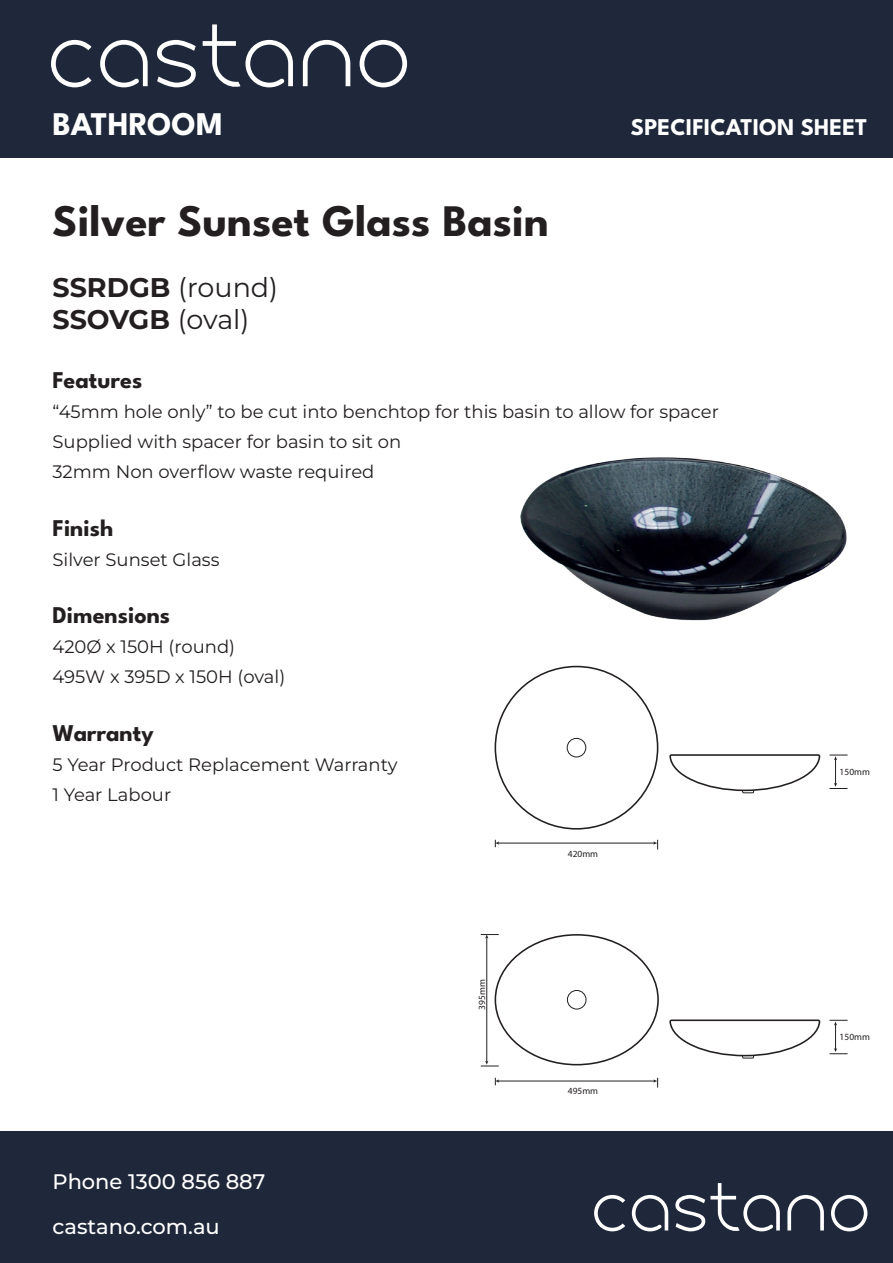
<style>
.page{position:relative;width:893px;height:1263px;background:#fff}
.page>*{position:absolute;margin:0;border:0;box-sizing:border-box;transform-origin:0 0}
.t1{font:700 45px "League Spartan";color:#231f20}
.t2{font:700 33px "League Spartan";color:#fff}
.t3{font:27px/32.4px "Montserrat";color:#231f20}
.t4{font:700 24px "League Spartan";color:#231f20}
.t5{font:700 24px "League Spartan";color:#fff}
.t6{font:500 21px "Montserrat";color:#fff}
.t7{font:18px "Montserrat";color:#231f20}
.t8{font:9.45px "Myriad Pro";color:#231f20}
.s1{font-weight:700}
</style>
<div class="page">
<div style="left:0;top:1131px;width:893px;height:132px;background:#1e283a"></div>
<div style="left:0;top:0;width:893px;height:157px;background:#1e283a"></div>
<svg style="left:51px;top:40px;width:41px;height:47px"></svg>
<svg style="left:100px;top:40px;width:48px;height:47px"></svg>
<svg style="left:157px;top:40px;width:39px;height:47px"></svg>
<svg style="left:203px;top:24px;width:90px;height:64px"></svg>
<svg style="left:303px;top:40px;width:47px;height:46px"></svg>
<svg style="left:360px;top:40px;width:47px;height:47px"></svg>
<svg style="left:594px;top:1195px;width:31px;height:36px"></svg>
<svg style="left:632px;top:1195px;width:36px;height:36px"></svg>
<svg style="left:675px;top:1183px;width:105px;height:49px"></svg>
<svg style="left:787px;top:1195px;width:37px;height:35px"></svg>
<svg style="left:831px;top:1195px;width:36px;height:36px"></svg>
<img style="left:520px;top:457px;width:327px;height:164px">
<div style="left:567px;top:738px;width:19px;height:19px;border:1px solid #231f20;border-radius:50%"></div>
<hr style="left:498px;top:843px;width:156px;height:1px;background:#231f20">
<svg style="left:829px;top:755px;width:18px;height:34px"></svg>
<svg style="left:669px;top:754px;width:152px;height:40px"></svg>
<svg style="left:653px;top:840px;width:5px;height:9px"></svg>
<svg style="left:495px;top:840px;width:4px;height:7px"></svg>
<hr style="left:498px;top:1081px;width:156px;height:1px;background:#231f20">
<svg style="left:829px;top:1020px;width:18px;height:34px"></svg>
<hr style="left:486px;top:937px;width:1px;height:125px;background:#231f20">
<svg style="left:481px;top:934px;width:18px;height:4px"></svg>
<svg style="left:481px;top:1061px;width:18px;height:6px"></svg>
<svg style="left:669px;top:1019px;width:152px;height:40px"></svg>
<svg style="left:653px;top:1078px;width:5px;height:9px"></svg>
<svg style="left:495px;top:1078px;width:4px;height:7px"></svg>
<div style="left:567px;top:990px;width:19px;height:19px;border:1px solid #231f20;border-radius:50%"></div>
<p class="t2" style="left:53px;top:98px;width:172px">BATHROOM</p>
<p class="t5" style="left:631px;top:108px;width:238px">SPECIFICATION SHEET</p>
<p class="t1" style="left:53px;top:185px;width:498px">Silver Sunset Glass Basin</p>
<p class="t3" style="left:53px;top:270px;width:227px"><span class="s1">SSRDGB</span> (round)<br><span class="s1">SSOVGB</span> (oval)</p>
<p class="t4" style="left:53px;top:361px;width:91px">Features</p>
<p class="t7" style="left:53px;top:400px;width:668px">“45mm hole only” to be cut into benchtop for this basin to allow for spacer</p>
<p class="t7" style="left:53px;top:430px;width:350px">Supplied with spacer for basin to sit on</p>
<p class="t7" style="left:53px;top:460px;width:323px">32mm Non overflow waste required</p>
<p class="t4" style="left:53px;top:509px;width:62px">Finish</p>
<p class="t7" style="left:53px;top:547px;width:169px">Silver Sunset Glass</p>
<p class="t4" style="left:53px;top:596px;width:119px">Dimensions</p>
<p class="t7" style="left:53px;top:635px;width:184px">420Ø x 150H (round)</p>
<p class="t7" style="left:53px;top:665px;width:234px">495W x 395D x 150H (oval)</p>
<p class="t4" style="left:53px;top:714px;width:103px">Warranty</p>
<p class="t7" style="left:53px;top:752px;width:347px">5 Year Product Replacement Warranty</p>
<p class="t7" style="left:53px;top:782px;width:120px">1 Year Labour</p>
<p class="t6" style="left:53px;top:1167px;width:214px">Phone 1300 856 887</p>
<p class="t6" style="left:53px;top:1212px;width:169px">castano.com.au</p>
<p class="t8" style="left:476px;top:1010px;width:32px;rotate:-90deg">395mm</p>
<p class="t8" style="left:568px;top:847px;width:32px">420mm</p>
<p class="t8" style="left:568px;top:1085px;width:32px">495mm</p>
<p class="t8" style="left:840px;top:766px;width:32px">150mm</p>
<p class="t8" style="left:840px;top:1031px;width:32px">150mm</p>
</div>
